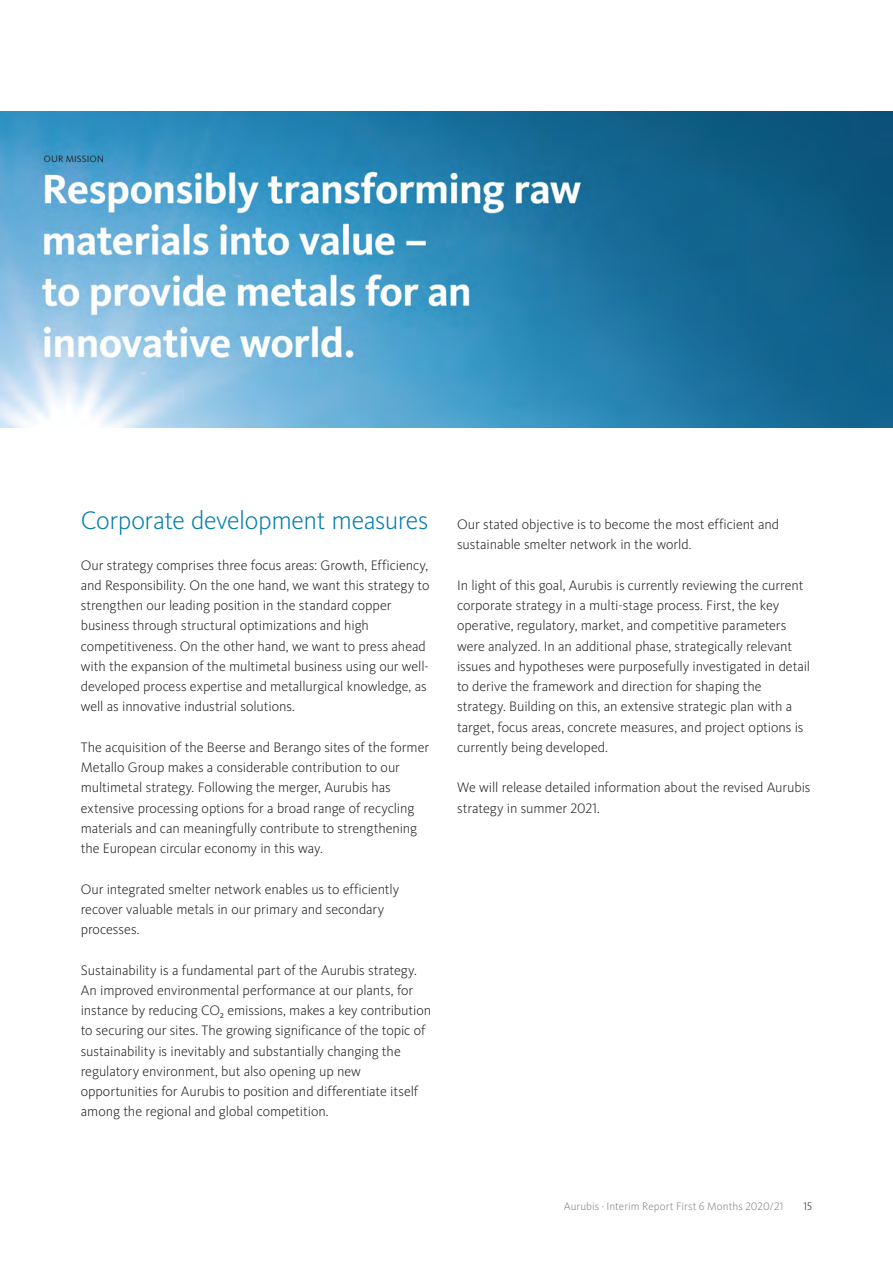
<style>
.page{position:relative;width:893px;height:1263px;background:#fff}
.page>*{position:absolute;margin:0;border:0;box-sizing:border-box;transform-origin:0 0}
.t1{font:300 26.25px "Kievit Pro";letter-spacing:-.015em;color:#007dad}
.t2{font:300 14.25px/20.2px "Kievit Pro";letter-spacing:-.005em;color:#231f20}
.t3{font:300 11.25px "Kievit Pro";letter-spacing:.005em;color:#808285}
.t4{font:300 11.25px "Kievit Pro";color:#231f20}
</style>
<div class="page">
<img style="left:0;top:112px;width:893px;height:315px">
<h1 class="t1" style="left:81px;top:505px;width:349px">Corporate development measures</h1>
<p class="t2" style="left:81px;top:555px;width:350px">Our strategy comprises three focus areas: Growth, Efficiency, and Responsibility. On the one hand, we want this strategy to strengthen our leading position in the standard copper business through structural optimizations and high competitiveness. On the other hand, we want to press ahead with the expansion of the multimetal business using our well&shy;developed process expertise and metallurgical knowledge, as well as innovative industrial solutions.</p>
<p class="t2" style="left:81px;top:737px;width:350px">The acquisition of the Beerse and Berango sites of the former Metallo Group makes a considerable contribution to our multimetal strategy. Following the merger, Aurubis has extensive processing options for a broad range of recycling materials and can meaningfully contribute to strengthening the European circular economy in this way.</p>
<p class="t2" style="left:81px;top:879px;width:320px">Our integrated smelter network enables us to efficiently recover valuable metals in our primary and secondary processes.</p>
<p class="t2" style="left:81px;top:960px;width:352px">Sustainability is a fundamental part of the Aurubis strategy.<br>An improved environmental performance at our plants, for instance by reducing CO2 emissions, makes a key contribution to securing our sites. The growing significance of the topic of sustainability is inevitably and substantially changing the regulatory environment, but also opening up new opportunities for Aurubis to position and differentiate itself among the regional and global competition.</p>
<p class="t2" style="left:457px;top:514px;width:323px">Our stated objective is to become the most efficient and sustainable smelter network in the world.</p>
<p class="t2" style="left:457px;top:575px;width:355px">In light of this goal, Aurubis is currently reviewing the current corporate strategy in a multi-stage process. First, the key operative, regulatory, market, and competitive parameters were analyzed. In an additional phase, strategically relevant issues and hypotheses were purposefully investigated in detail to derive the framework and direction for shaping the strategy. Building on this, an extensive strategic plan with a target, focus areas, concrete measures, and project options is currently being developed.</p>
<p class="t2" style="left:457px;top:777px;width:355px">We will release detailed information about the revised Aurubis strategy in summer 2021.</p>
<p class="t3" style="left:564px;top:1200px;width:221px">Aurubis · Interim Report First 6 Months 2020/21</p>
<p class="t4" style="left:804px;top:1200px;width:10px">15</p>
</div>
